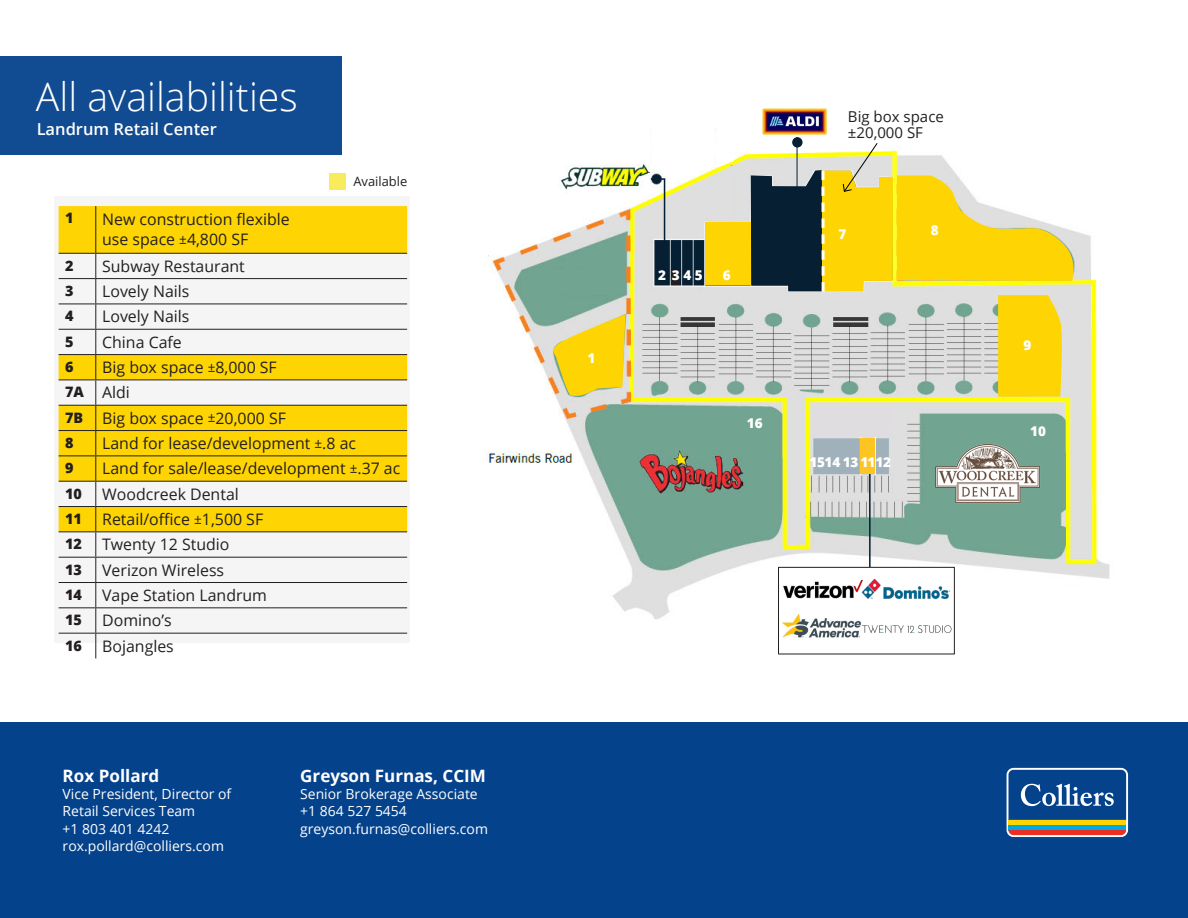
<style>
.page{position:relative;width:1188px;height:918px;background:#fff}
.page>*{position:absolute;margin:0;border:0;box-sizing:border-box;transform-origin:0 0}
.t1{font:300 39.3px "Open Sans";color:#fff}
.t2{font:700 17.1px "Open Sans";color:#fff}
.t3{font:600 16.5px "Open Sans";color:#fff}
.t4{font:15.9px/20.9px "Open Sans";color:#231f20}
.t5{font:15px/16.5px "Open Sans";color:#231f20}
.Contact_Info{font:800 14.4px "Open Sans";color:#231f20}
.t6{font:13.95px/17.1px "Open Sans";color:#fff}
.t7{font:800 13.5px "Open Sans";color:#fff}
.t8{font:12.9px "Open Sans";color:#231f20}
.s1{font-size:13.5px}
</style>
<div class="page">
<img style="left:486px;top:128px;width:624px;height:510px">
<div style="left:860px;top:438px;width:15px;height:36px;background:#fec422"></div>
<div style="left:931px;top:434px;width:109px;height:73px;background:#71a491"></div>
<img style="left:935px;top:443px;width:105px;height:61px">
<div style="left:812px;top:408px;width:82px;height:29px;background:#dfdde0"></div>
<div style="left:756px;top:567px;width:127px;height:38px;background:#fff"></div>
<div style="left:658px;top:270px;width:8px;height:14px;background:#061f33"></div>
<div style="left:54px;top:197px;width:356px;height:446px;background:#f5f5f6"></div>
<img style="left:783px;top:579px;width:79px;height:20px">
<img style="left:783px;top:615px;width:78px;height:23px">
<img style="left:862px;top:579px;width:89px;height:20px">
<div style="left:778px;top:567px;width:177px;height:87px;border:1px solid #231f20"></div>
<div style="left:672px;top:270px;width:8px;height:14px;background:#231f20"></div>
<div style="left:683px;top:270px;width:8px;height:14px;background:#061f33"></div>
<div style="left:695px;top:270px;width:8px;height:14px;background:#061f33"></div>
<div style="left:546px;top:269px;width:63px;height:26px;background:#71a491"></div>
<svg style="left:549px;top:314px;width:76px;height:84px;background:#ecd44e"></svg>
<svg style="left:59px;top:206px;width:348px;height:325px;fill:#fed503"></svg>
<hr style="left:95px;top:206px;width:1px;height:47px;background:#231f20">
<hr style="left:59px;top:253px;width:37px;height:1px;background:#231f20">
<hr style="left:96px;top:253px;width:311px;height:1px;background:#231f20">
<hr style="left:59px;top:278px;width:37px;height:1px;background:#231f20">
<hr style="left:96px;top:278px;width:311px;height:1px;background:#231f20">
<hr style="left:59px;top:304px;width:37px;height:1px;background:#231f20">
<hr style="left:96px;top:304px;width:311px;height:1px;background:#231f20">
<hr style="left:59px;top:329px;width:37px;height:1px;background:#231f20">
<hr style="left:96px;top:329px;width:311px;height:1px;background:#231f20">
<hr style="left:59px;top:354px;width:37px;height:1px;background:#231f20">
<hr style="left:96px;top:354px;width:311px;height:1px;background:#231f20">
<hr style="left:59px;top:380px;width:37px;height:1px;background:#231f20">
<hr style="left:96px;top:380px;width:311px;height:1px;background:#231f20">
<hr style="left:59px;top:405px;width:37px;height:1px;background:#231f20">
<hr style="left:96px;top:405px;width:311px;height:1px;background:#231f20">
<hr style="left:59px;top:430px;width:37px;height:1px;background:#231f20">
<hr style="left:96px;top:430px;width:311px;height:1px;background:#231f20">
<hr style="left:59px;top:455px;width:37px;height:1px;background:#231f20">
<hr style="left:96px;top:455px;width:311px;height:1px;background:#231f20">
<hr style="left:59px;top:481px;width:37px;height:1px;background:#231f20">
<hr style="left:96px;top:481px;width:311px;height:1px;background:#231f20">
<hr style="left:59px;top:506px;width:37px;height:1px;background:#231f20">
<hr style="left:96px;top:506px;width:311px;height:1px;background:#231f20">
<hr style="left:59px;top:531px;width:37px;height:1px;background:#231f20">
<hr style="left:96px;top:531px;width:311px;height:1px;background:#231f20">
<hr style="left:59px;top:557px;width:37px;height:1px;background:#231f20">
<hr style="left:96px;top:557px;width:311px;height:1px;background:#231f20">
<hr style="left:59px;top:582px;width:37px;height:1px;background:#231f20">
<hr style="left:96px;top:582px;width:311px;height:1px;background:#231f20">
<hr style="left:59px;top:607px;width:37px;height:1px;background:#231f20">
<hr style="left:96px;top:607px;width:311px;height:1px;background:#231f20">
<hr style="left:59px;top:633px;width:37px;height:1px;background:#231f20">
<hr style="left:96px;top:633px;width:311px;height:1px;background:#231f20">
<svg style="left:95px;top:254px;width:1px;height:404px"></svg>
<svg style="left:751px;top:142px;width:326px;height:255px;background:#d3ca84"></svg>
<hr style="left:797px;top:138px;width:1px;height:67px;background:#061f33">
<img style="left:761px;top:108px;width:67px;height:29px">
<div style="left:792px;top:137px;width:11px;height:11px;background:#061f33;border-radius:50%"></div>
<div style="left:329px;top:173px;width:16px;height:17px;background:#f8ec5d"></div>
<div style="left:652px;top:125px;width:62px;height:40px;background:#fff"></div>
<div style="left:705px;top:222px;width:46px;height:63px;background:#fed503"></div>
<div style="left:729px;top:166px;width:5px;height:56px;background:#dfdfdf"></div>
<svg style="left:711px;top:142px;width:25px;height:26px"></svg>
<img style="left:863px;top:624px;width:89px;height:9px">
<div style="left:0;top:723px;width:1188px;height:195px;background:#05428c"></div>
<svg style="left:1007px;top:768px;width:121px;height:69px"></svg>
<div style="left:1008px;top:825px;width:118px;height:5px;background:#00a8e4"></div>
<div style="left:1008px;top:820px;width:118px;height:5px;background:#fed503"></div>
<svg style="left:1008px;top:830px;width:118px;height:5px"></svg>
<svg style="left:1008px;top:770px;width:118px;height:50px"></svg>
<div style="left:0;top:56px;width:341px;height:98px;background:#114b91"></div>
<p class="t1" style="left:36px;top:70px;width:263px">All availabilities</p>
<p class="t3" style="left:37px;top:118px;width:182px">Landrum Retail Center</p>
<p class="t8" style="left:353px;top:173px;width:55px">Available</p>
<p class="Contact_Info" style="left:65px;top:207px;width:10px">1</p>
<p class="t4" style="left:102px;top:208px;width:189px">New construction flexible use space <span class="s1">±</span>4,800 SF</p>
<p class="Contact_Info" style="left:65px;top:254px;width:10px">2</p>
<p class="t4" style="left:102px;top:255px;width:144px">Subway Restaurant</p>
<p class="Contact_Info" style="left:65px;top:280px;width:10px">3</p>
<p class="t4" style="left:102px;top:281px;width:89px">Lovely Nails</p>
<p class="Contact_Info" style="left:65px;top:305px;width:10px">4</p>
<p class="t4" style="left:102px;top:306px;width:89px">Lovely Nails</p>
<p class="Contact_Info" style="left:65px;top:330px;width:10px">5</p>
<p class="t4" style="left:102px;top:331px;width:81px">China Cafe</p>
<p class="Contact_Info" style="left:65px;top:356px;width:10px">6</p>
<p class="t4" style="left:102px;top:357px;width:176px">Big box space <span class="s1">±</span>8,000 SF</p>
<p class="Contact_Info" style="left:65px;top:381px;width:20px">7A</p>
<p class="t4" style="left:102px;top:382px;width:29px">Aldi</p>
<p class="Contact_Info" style="left:65px;top:406px;width:20px">7B</p>
<p class="t4" style="left:102px;top:407px;width:185px">Big box space <span class="s1">±</span>20,000 SF</p>
<p class="Contact_Info" style="left:65px;top:432px;width:10px">8</p>
<p class="t4" style="left:102px;top:433px;width:255px">Land for lease/development <span class="s1">±</span>.8 ac</p>
<p class="Contact_Info" style="left:65px;top:457px;width:10px">9</p>
<p class="t4" style="left:102px;top:458px;width:300px">Land for sale/lease/development <span class="s1">±</span>.37 ac</p>
<p class="Contact_Info" style="left:65px;top:482px;width:18px">10</p>
<p class="t4" style="left:102px;top:483px;width:138px">Woodcreek Dental</p>
<p class="Contact_Info" style="left:65px;top:508px;width:18px">11</p>
<p class="t4" style="left:102px;top:508px;width:163px">Retail/office <span class="s1">±</span>1,500 SF</p>
<p class="Contact_Info" style="left:65px;top:533px;width:18px">12</p>
<p class="t4" style="left:102px;top:534px;width:129px">Twenty 12 Studio</p>
<p class="Contact_Info" style="left:65px;top:558px;width:18px">13</p>
<p class="t4" style="left:102px;top:559px;width:123px">Verizon Wireless</p>
<p class="Contact_Info" style="left:65px;top:584px;width:18px">14</p>
<p class="t4" style="left:102px;top:584px;width:166px">Vape Station Landrum</p>
<p class="Contact_Info" style="left:65px;top:609px;width:18px">15</p>
<p class="t4" style="left:102px;top:610px;width:71px">Domino’s</p>
<p class="Contact_Info" style="left:65px;top:634px;width:18px">16</p>
<p class="t4" style="left:102px;top:635px;width:73px">Bojangles</p>
<p class="t2" style="left:63px;top:764px;width:98px">Rox Pollard</p>
<p class="t6" style="left:63px;top:785px;width:170px">Vice President, Director of<br>Retail Services Team</p>
<p class="t6" style="left:63px;top:820px;width:108px">+1 803 401 4242</p>
<p class="t6" style="left:63px;top:837px;width:163px">rox.pollard@colliers.com</p>
<p class="t2" style="left:300px;top:764px;width:187px">Greyson Furnas, CCIM</p>
<p class="t6" style="left:300px;top:785px;width:179px">Senior Brokerage Associate</p>
<p class="t6" style="left:300px;top:803px;width:108px">+1 864 527 5454</p>
<p class="t6" style="left:300px;top:820px;width:189px">greyson.furnas@colliers.com</p>
<p class="t7" style="left:588px;top:348px;width:9px">1</p>
<p class="t7" style="left:658px;top:265px;width:46px">2 3 4 5</p>
<p class="t7" style="left:723px;top:265px;width:9px">6</p>
<p class="t5" style="left:848px;top:108px;width:97px">Big box space ±20,000 SF</p>
<p class="t7" style="left:838px;top:224px;width:9px">7</p>
<p class="t7" style="left:931px;top:219px;width:9px">8</p>
<p class="t7" style="left:747px;top:413px;width:17px">16</p>
<p class="t7" style="left:809px;top:452px;width:83px">1514 13 1112</p>
<p class="t7" style="left:1023px;top:335px;width:9px">9</p>
<p class="t7" style="left:1030px;top:421px;width:17px">10</p>
</div>
